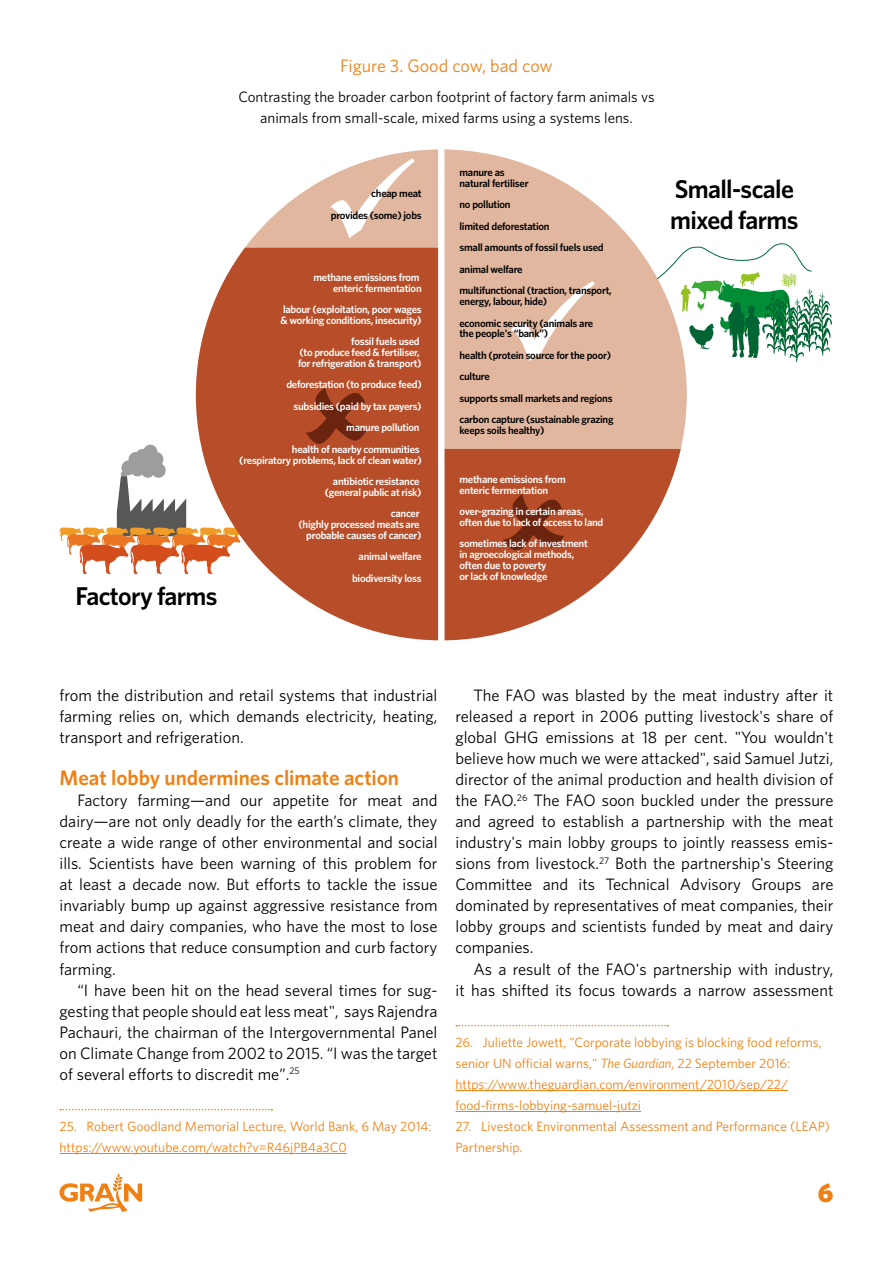
<style>
.page{position:relative;width:893px;height:1263px;background:#fff}
.page>*{position:absolute;margin:0;border:0;box-sizing:border-box;transform-origin:0 0}
.t1{font:900 27px "Whitney";color:#f08013}
.t2{font:600 25.8px/30.9px "Whitney";letter-spacing:-.025em;color:#000}
.Subtitle{font:600 21px "Whitney";color:#f08013}
.Title_tables{font:18px "Whitney";color:#f08013}
.Footnote{font:16.5px/21px "Whitney";color:#000;text-align:justify}
.Title_tables-2{font:15px "Whitney";color:#000}
.Footnote-2{font:13.5px/21px "Whitney";color:#f08013}
.t3{font:600 10.8px/10.8px "Whitney";letter-spacing:-.025em;color:#fff;text-align:right}
.t4{font:600 10.8px/21.5px "Whitney";letter-spacing:-.025em;color:#000}
.s1{font-style:italic}
</style>
<div class="page">
<svg style="left:60px;top:1173px;width:82px;height:39px"></svg>
<svg style="left:60px;top:1109px;width:212px;height:1px"></svg>
<hr style="left:60px;top:1153px;width:287px;height:1px;background:#f08013">
<svg style="left:456px;top:1025px;width:212px;height:1px"></svg>
<hr style="left:455px;top:1090px;width:333px;height:1px;background:#f08013">
<hr style="left:455px;top:1111px;width:186px;height:1px;background:#f08013">
<div style="left:121px;top:471px;width:6px;height:7px;background:#9d9d9c;border-radius:50%"></div>
<div style="left:121px;top:460px;width:15px;height:15px;background:#9d9d9c;border-radius:50%"></div>
<div style="left:128px;top:452px;width:15px;height:15px;background:#9d9d9c;border-radius:50%"></div>
<div style="left:130px;top:462px;width:15px;height:14px;background:#9d9d9c;border-radius:50%"></div>
<div style="left:136px;top:449px;width:14px;height:15px;background:#9d9d9c;border-radius:50%"></div>
<div style="left:139px;top:457px;width:14px;height:14px;background:#9d9d9c;border-radius:50%"></div>
<div style="left:141px;top:463px;width:14px;height:15px;background:#9d9d9c;border-radius:50%"></div>
<div style="left:143px;top:445px;width:14px;height:14px;background:#9d9d9c;border-radius:50%"></div>
<div style="left:149px;top:452px;width:14px;height:15px;background:#9d9d9c;border-radius:50%"></div>
<div style="left:152px;top:463px;width:14px;height:15px;background:#9d9d9c;border-radius:50%"></div>
<svg style="left:60px;top:476px;width:136px;height:98px"></svg>
<svg style="left:196px;top:247px;width:242px;height:393px;fill:#b84e29"></svg>
<svg style="left:445px;top:149px;width:242px;height:300px;fill:#e2b79f"></svg>
<svg style="left:445px;top:449px;width:236px;height:191px;fill:#b84e29"></svg>
<svg style="left:306px;top:387px;width:61px;height:57px"></svg>
<svg style="left:503px;top:494px;width:61px;height:57px"></svg>
<svg style="left:245px;top:149px;width:193px;height:98px"></svg>
<svg style="left:510px;top:281px;width:85px;height:80px"></svg>
<svg style="left:656px;top:242px;width:176px;height:120px"></svg>
<p class="t2" style="left:76px;top:580px;width:144px">Factory farms</p>
<p class="Title_tables" style="left:340px;top:56px;width:214px">Figure 3. Good cow, bad cow</p>
<p class="Title_tables-2" style="left:238px;top:88px;width:418px">Contrasting the broader carbon footprint of factory farm animals vs</p>
<p class="Title_tables-2" style="left:260px;top:109px;width:374px">animals from small-scale, mixed farms using a systems lens.</p>
<p class="t4" style="left:331px;top:182px;width:92px;text-align:right">cheap meat<br>provides (some) jobs</p>
<p class="t3" style="left:313px;top:272px;width:110px">methane emissions from enteric fermentation</p>
<p class="t3" style="left:280px;top:304px;width:143px;text-align:left">labour (exploitation, poor wages &amp; working conditions, insecurity)</p>
<p class="t3" style="left:298px;top:336px;width:125px;text-align:left;text-indent:53px">fossil fuels used (to produce feed &amp; fertiliser, for refrigeration &amp; transport)</p>
<p class="t3" style="left:286px;top:374px;width:137px;line-height:21.5px">deforestation (to produce feed) subsidies (paid by tax payers) manure pollution<br>health of nearby communities</p>
<p class="t3" style="left:239px;top:449px;width:184px;line-height:21.5px">(respiratory problems, lack of clean water) antibiotic resistance</p>
<p class="t3" style="left:325px;top:481px;width:98px;line-height:21.5px">(general public at risk) cancer</p>
<p class="t3" style="left:298px;top:519px;width:125px">(highly processed meats are probable causes of cancer)</p>
<p class="t3" style="left:352px;top:545px;width:71px;line-height:21.5px;text-align:center">animal welfare biodiversity loss</p>
<p class="t4" style="left:459px;top:167px;width:71px;line-height:10.8px">manure as natural fertiliser</p>
<p class="t4" style="left:459px;top:194px;width:154px">no pollution<br>limited deforestation<br>small amounts of fossil fuels used animal welfare<br>multifunctional (traction, transport,</p>
<p class="t4" style="left:459px;top:290px;width:135px">energy, labour, hide)<br>economic security (animals are</p>
<p class="t4" style="left:459px;top:323px;width:156px">the people's “bank”)<br>health (protein source for the poor) culture<br>supports small markets and regions carbon capture (sustainable grazing</p>
<p class="t4" style="left:459px;top:419px;width:86px">keeps soils healthy)</p>
<p class="t3" style="left:459px;top:474px;width:108px;text-align:left">methane emissions from enteric fermentation</p>
<p class="t3" style="left:459px;top:506px;width:145px;text-align:left">over-grazing in certain areas, often due to lack of access to land</p>
<p class="t3" style="left:459px;top:538px;width:130px;text-align:left">sometimes lack of investment in agroecological methods, often due to poverty<br>or lack of knowledge</p>
<p class="t2" style="left:670px;top:173px;width:130px">Small-scale mixed farms</p>
<p class="Footnote" style="left:60px;top:685px;width:379px">from the distribution and retail systems that industrial farming relies on, which demands electricity, heating, transport and refrigeration.</p>
<p class="Subtitle" style="left:60px;top:765px;width:341px">Meat lobby undermines climate action</p>
<p class="Footnote" style="left:60px;top:790px;width:379px;text-indent:18px">Factory farming—and our appetite for meat and dairy—are not only deadly for the earth’s climate, they create a wide range of other environmental and social ills. Scientists have been warning of this problem for at least a decade now. But efforts to tackle the issue invariably bump up against aggressive resistance from meat and dairy companies, who have the most to lose from actions that reduce consumption and curb factory farming.</p>
<p class="Footnote" style="left:60px;top:979px;width:379px;text-indent:18px">“I have been hit on the head several times for sug&shy;gesting that people should eat less meat", says Rajendra Pachauri, the chairman of the Intergovernmental Panel on Climate Change from 2002 to 2015. “I was the target of several efforts to discredit me”.<sup>25</sup></p>
<p class="Footnote-2" style="left:60px;top:1115px;width:374px">25. Robert Goodland Memorial Lecture, World Bank, 6 May 2014: https://www.youtube.com/watch?v=R46jPB4a3C0</p>
<p class="Footnote" style="left:455px;top:685px;width:379px;text-indent:18px">The FAO was blasted by the meat industry after it released a report in 2006 putting livestock's share of global GHG emissions at 18 per cent. "You wouldn't believe how much we were attacked", said Samuel Jutzi, director of the animal production and health division of the FAO.<sup>26</sup> The FAO soon buckled under the pressure and agreed to establish a partnership with the meat industry's main lobby groups to jointly reassess emis&shy;sions from livestock.<sup>27</sup> Both the partnership's Steering Committee and its Technical Advisory Groups are dominated by representatives of meat companies, their lobby groups and scientists funded by meat and dairy companies.</p>
<p class="Footnote" style="left:455px;top:958px;width:379px;text-align:right">As a result of the FAO's partnership with industry,<br>it has shifted its focus towards a narrow assessment</p>
<p class="Footnote-2" style="left:455px;top:1031px;width:368px">26. Juliette Jowett, "Corporate lobbying is blocking food reforms, senior UN official warns," <span class="s1">The Guardian</span>, 22 September 2016: https://www.theguardian.com/environment/2010/sep/22/ food-firms-lobbying-samuel-jutzi</p>
<p class="Footnote-2" style="left:455px;top:1115px;width:376px">27. Livestock Environmental Assessment and Performance (LEAP)<br>Partnership.</p>
<h1 class="t1" style="left:818px;top:1176px;width:17px">6</h1>
</div>
